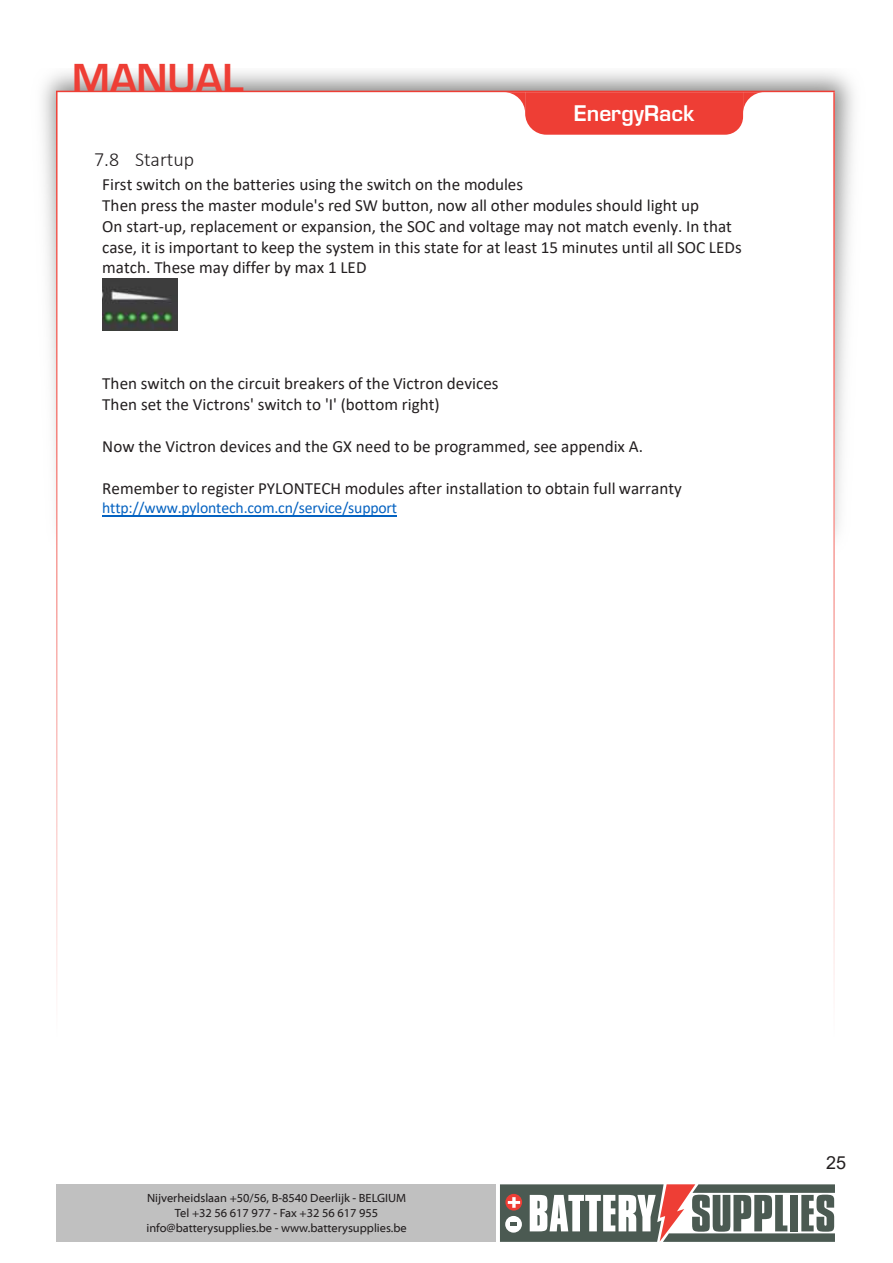
<style>
.page{position:relative;width:893px;height:1263px;background:#fff}
.page>*{position:absolute;margin:0;border:0;box-sizing:border-box;transform-origin:0 0}
.t1{font:600 37.5px "Eurostile LT Std";color:#ee3e35}
.t2{font:600 21px "Eurostile LT Std";color:#fff}
.t3{font:300 19.95px "Calibri";color:#231f20}
.t4{font:18px "Arial";color:#231f20}
.t5{font:17.1px/21px "Calibri";color:#231f20}
.t6{font:15.75px "Calibri";letter-spacing:-.01em;color:#0462c1}
.t7{font:12px/15px "Myriad Web Pro";color:#231f20;text-align:center}
</style>
<div class="page">
<div style="left:56px;top:1184px;width:783px;height:58px;background:#c0c0c0"></div>
<div style="left:496px;top:1184px;width:343px;height:58px;background:#fff"></div>
<svg style="left:500px;top:1184px;width:335px;height:58px"></svg>
<hr style="left:56px;top:91px;width:779px;height:1px;background:#ee3e35">
<hr style="left:56px;top:91px;width:2px;height:951px;background:#ee3e35">
<hr style="left:833px;top:92px;width:2px;height:950px;background:#ee3e35">
<svg style="left:504px;top:92px;width:260px;height:43px"></svg>
<hr style="left:102px;top:515px;width:295px;height:1px;background:#0462c1">
<img style="left:102px;top:278px;width:75px;height:52px">
<h1 class="t1" style="left:72px;top:54px;width:173px">MANUAL</h1>
<p class="t2" style="left:574px;top:100px;width:122px">EnergyRack</p>
<p class="t3" style="left:94px;top:147px;width:102px">7.8 Startup</p>
<p class="t5" style="left:102px;top:173px;width:641px">First switch on the batteries using the switch on the modules<br>Then press the master module's red SW button, now all other modules should light up<br>On start-up, replacement or expansion, the SOC and voltage may not match evenly. In that case, it is important to keep the system in this state for at least 15 minutes until all SOC LEDs match. These may differ by max 1 LED</p>
<p class="t5" style="left:102px;top:373px;width:398px">Then switch on the circuit breakers of the Victron devices<br>Then set the Victrons' switch to 'I' (bottom right)</p>
<p class="t5" style="left:102px;top:436px;width:542px">Now the Victron devices and the GX need to be programmed, see appendix A.</p>
<p class="t5" style="left:102px;top:477px;width:581px">Remember to register PYLONTECH modules after installation to obtain full warranty</p>
<p class="t6" style="left:102px;top:497px;width:296px">http://www.pylontech.com.cn/service/support</p>
<p class="t7" style="left:146px;top:1191px;width:262px">Nijverheidslaan +50/56, B-8540 Deerlijk - BELGIUM<br>Tel +32 56 617 977 - Fax +32 56 617 955 info@batterysupplies.be - www.batterysupplies.be</p>
<p class="t4" style="left:826px;top:1150px;width:22px">25</p>
</div>
